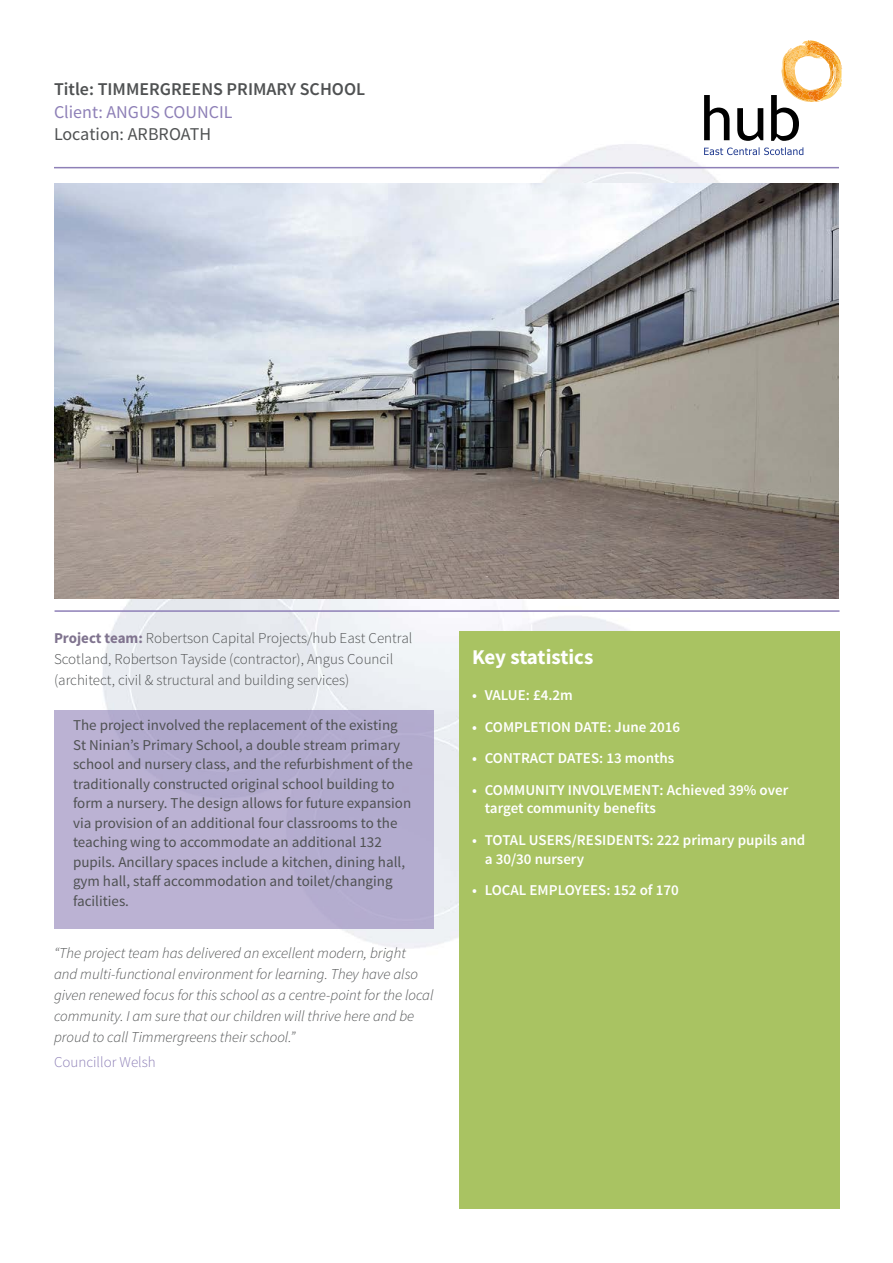
<style>
.page{position:relative;width:893px;height:1263px;background:#fff}
.page>*{position:absolute;margin:0;border:0;box-sizing:border-box;transform-origin:0 0}
.t1{font:700 21px "Source Sans Pro";letter-spacing:-.005em;color:#fff}
.Top_title{font:600 18px "Source Sans Pro";color:#4f5152}
._2nd_title{font:18px "Source Sans Pro";color:#8e80b7}
._3rd_title{font:18px "Source Sans Pro";color:#4f5152}
.Feature_box_text{font:15px/19.5px "Source Sans Pro";color:#4f5152}
.Quotation{font:italic 300 15px/21px "Source Sans Pro";color:#4f5152}
.Key_stats{font:600 15px/18.8px "Source Sans Pro";color:#fff}
.t2{font:300 15px/21px "Source Sans Pro";color:#4f5152}
.quote_attribute{font:300 15px "Source Sans Pro";color:#8e80b7}
.s1{font-weight:700;color:#80748f}
</style>
<div class="page">
<img style="left:54px;top:144px;width:717px;height:804px">
<svg style="left:704px;top:147px;width:99px;height:8px"></svg>
<svg style="left:704px;top:40px;width:138px;height:101px"></svg>
<img style="left:54px;top:184px;width:785px;height:415px">
<hr style="left:54px;top:167px;width:785px;height:1px;background:#8e80b7">
<hr style="left:55px;top:610px;width:784px;height:2px;background:#8e80b7">
<div style="left:54px;top:710px;width:380px;height:218px;background:#b5add0"></div>
<div style="left:459px;top:631px;width:380px;height:578px;background:#a9c362"></div>
<p class="Top_title" style="left:54px;top:78px;width:313px">Title: TIMMERGREENS PRIMARY SCHOOL</p>
<p class="_2nd_title" style="left:54px;top:100px;width:180px">Client: ANGUS COUNCIL</p>
<p class="_3rd_title" style="left:54px;top:123px;width:159px">Location: ARBROATH</p>
<p class="t2" style="left:54px;top:627px;width:360px"><span class="s1">Project team:</span> Robertson Capital Projects/hub East Central<br>Scotland, Robertson Tayside (contractor), Angus Council (architect, civil &amp; structural and building services)</p>
<p class="Feature_box_text" style="left:73px;top:716px;width:341px">The project involved the replacement of the existing St Ninian’s Primary School, a double stream primary school and nursery class, and the refurbishment of the traditionally constructed original school building to form a nursery. The design allows for future expansion via provision of an additional four classrooms to the teaching wing to accommodate an additional 132 pupils. Ancillary spaces include a kitchen, dining hall, gym hall, staff accommodation and toilet/changing facilities.</p>
<p class="Quotation" style="left:54px;top:942px;width:381px">“The project team has delivered an excellent modern, bright<br>and multi-functional environment for learning. They have also given renewed focus for this school as a centre-point for the local community. I am sure that our children will thrive here and be proud to call Timmergreens their school.”</p>
<p class="quote_attribute" style="left:54px;top:1053px;width:103px">Councillor Welsh</p>
<p class="t1" style="left:472px;top:643px;width:123px">Key statistics</p>
<p class="Key_stats" style="left:472px;top:686px;width:102px">• VALUE: £4.2m</p>
<p class="Key_stats" style="left:472px;top:717px;width:210px">• COMPLETION DATE: June 2016</p>
<p class="Key_stats" style="left:472px;top:749px;width:204px">• CONTRACT DATES: 13 months</p>
<p class="Key_stats" style="left:485px;top:781px;width:305px;text-indent:-13px">• COMMUNITY INVOLVEMENT: Achieved 39% over target community benefits</p>
<p class="Key_stats" style="left:485px;top:831px;width:322px;text-indent:-13px">• TOTAL USERS/RESIDENTS: 222 primary pupils and a 30/30 nursery</p>
<p class="Key_stats" style="left:472px;top:881px;width:208px">• LOCAL EMPLOYEES: 152 of 170</p>
</div>
